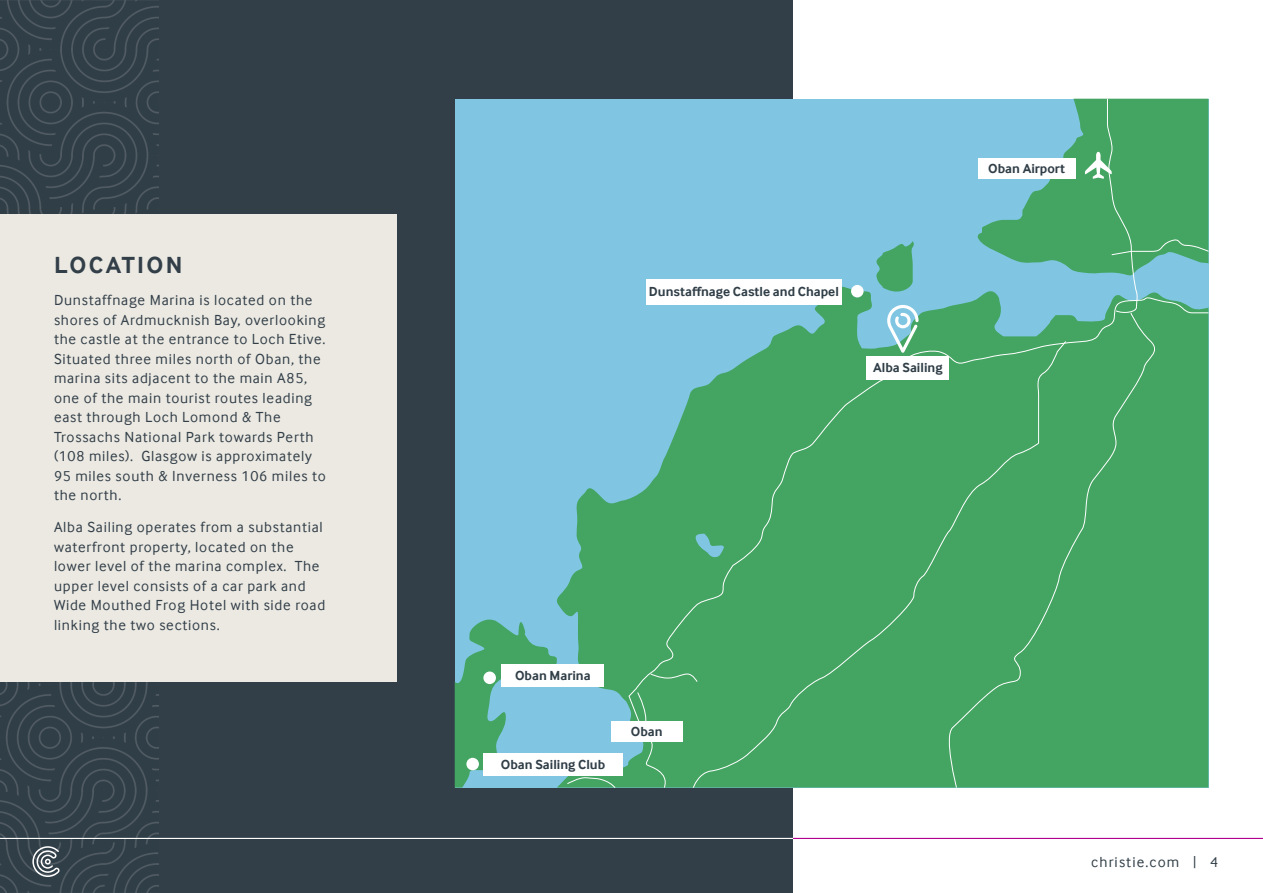
<style>
.page{position:relative;width:1263px;height:893px;background:#fff}
.page>*{position:absolute;margin:0;border:0;box-sizing:border-box;transform-origin:0 0}
.t1{font:700 24px "Inter Face";letter-spacing:.1em;color:#323e48}
.t2{font:15px/19.5px "Inter Face";letter-spacing:.05em;color:#323e48}
.t3{font:15px "Inter Face";letter-spacing:.075em;color:#303e47}
.t4{font:700 13.5px "Inter Face";color:#303e47}
</style>
<div class="page">
<div style="left:158px;top:0;width:635px;height:893px;background:#323e48"></div>
<img style="left:0;top:0;width:158px;height:893px">
<div style="left:0;top:215px;width:396px;height:467px;background:#ebe9e2"></div>
<svg style="left:32px;top:846px;width:28px;height:31px"></svg>
<hr style="left:0;top:838px;width:793px;height:1px;background:#fff">
<hr style="left:793px;top:838px;width:470px;height:1px;background:#b4008e">
<div style="left:455px;top:99px;width:753px;height:688px;background:#80c6e3"></div>
<svg style="left:556px;top:285px;width:315px;height:502px"></svg>
<svg style="left:876px;top:241px;width:38px;height:51px"></svg>
<svg style="left:628px;top:296px;width:581px;height:492px"></svg>
<div style="left:943px;top:312px;width:219px;height:476px;background:#44a562"></div>
<div style="left:693px;top:341px;width:373px;height:447px;background:#44a562"></div>
<div style="left:637px;top:658px;width:73px;height:129px;background:#44a562"></div>
<svg style="left:567px;top:777px;width:48px;height:11px"></svg>
<svg style="left:693px;top:534px;width:34px;height:24px"></svg>
<svg style="left:887px;top:305px;width:31px;height:48px"></svg>
<div style="left:866px;top:356px;width:83px;height:23px;background:#fff"></div>
<div style="left:646px;top:279px;width:196px;height:25px;background:#fff"></div>
<div style="left:851px;top:285px;width:12px;height:12px;background:#fff;border-radius:50%"></div>
<svg style="left:977px;top:98px;width:232px;height:216px"></svg>
<div style="left:978px;top:159px;width:97px;height:20px;background:#fff"></div>
<div style="left:611px;top:721px;width:71px;height:20px;background:#fff"></div>
<svg style="left:455px;top:614px;width:102px;height:173px"></svg>
<div style="left:483px;top:671px;width:13px;height:13px;background:#fff;border-radius:50%"></div>
<div style="left:502px;top:664px;width:102px;height:23px;background:#fff"></div>
<div style="left:466px;top:758px;width:13px;height:12px;background:#fff;border-radius:50%"></div>
<div style="left:483px;top:753px;width:140px;height:22px;background:#fff"></div>
<h1 class="t1" style="left:54px;top:251px;width:130px">LOCATION</h1>
<p class="t2" style="left:54px;top:290px;width:273px">Dunstaffnage Marina is located on the shores of Ardmucknish Bay, overlooking the castle at the entrance to Loch Etive.<br>Situated three miles north of Oban, the marina sits adjacent to the main A85, one of the main tourist routes leading east through Loch Lomond &amp; The Trossachs National Park towards Perth (108 miles). Glasgow is approximately 95 miles south &amp; Inverness 106 miles to the north.</p>
<p class="t2" style="left:54px;top:517px;width:273px">Alba Sailing operates from a substantial waterfront property, located on the lower level of the marina complex. The upper level consists of a car park and Wide Mouthed Frog Hotel with side road linking the two sections.</p>
<p class="t4" style="left:649px;top:284px;width:191px">Dunstaffnage Castle and Chapel</p>
<p class="t4" style="left:873px;top:360px;width:71px">Alba Sailing</p>
<p class="t4" style="left:988px;top:161px;width:78px">Oban Airport</p>
<p class="t4" style="left:515px;top:668px;width:77px">Oban Marina</p>
<p class="t4" style="left:501px;top:756px;width:106px">Oban Sailing Club</p>
<p class="t4" style="left:631px;top:723px;width:33px">Oban</p>
<p class="t3" style="left:1091px;top:853px;width:129px">christie.com | 4</p>
</div>
